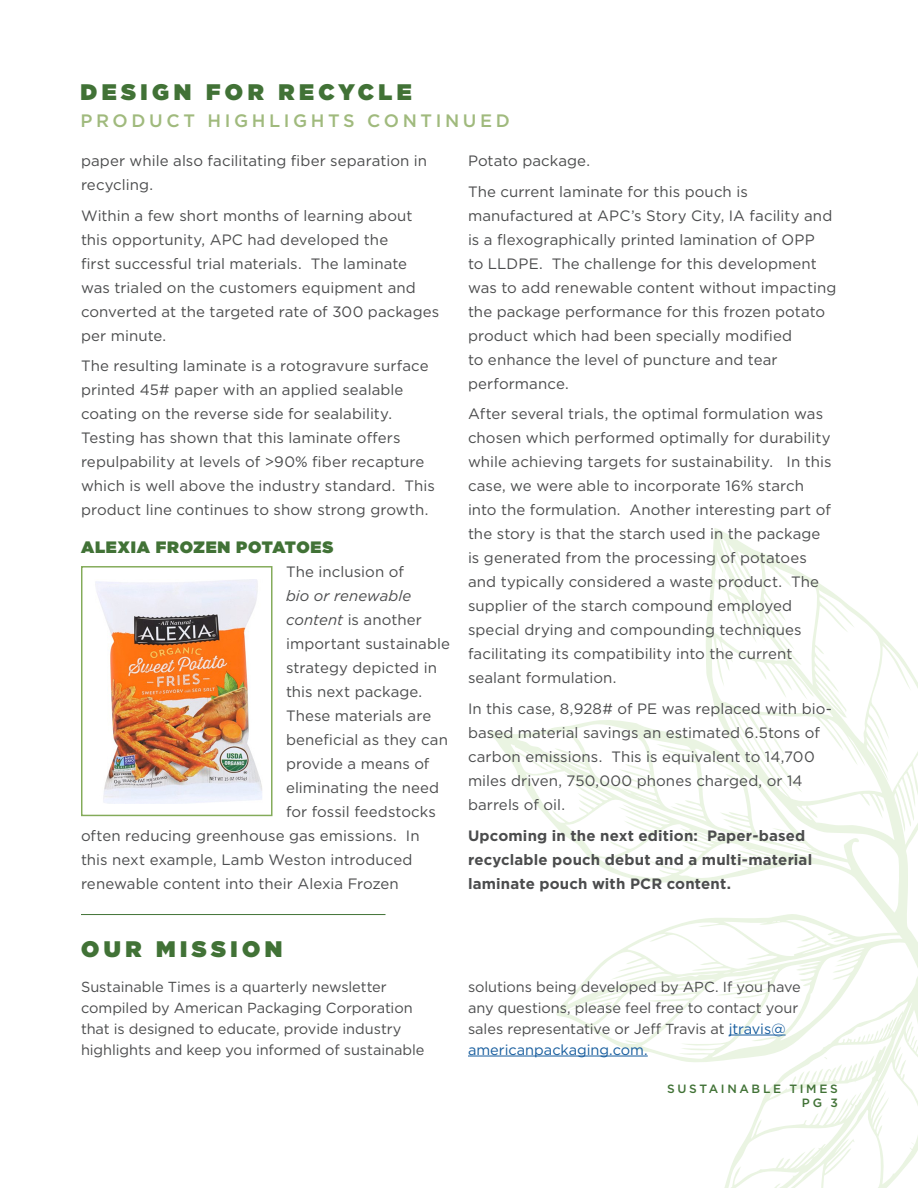
<style>
.page{position:relative;width:918px;height:1188px;background:#fff}
.page>*{position:absolute;margin:0;border:0;box-sizing:border-box;transform-origin:0 0}
._01_Heading_Grn{font:900 22.5px "Gotham";letter-spacing:.2em;color:#417236}
._02_Heading_MdGrn{font:500 18px "Gotham";letter-spacing:.2em;color:#a0ba7d}
._01_Heading_Grn-2{font:900 16.5px "Gotham";letter-spacing:.05em;color:#417236}
.BodyCopy_Gry{font:15px/24px "Gotham";letter-spacing:.005em;color:#4b4c4d}
.BodyCopy_Gry-2{font:700 15px/24px "Gotham";letter-spacing:.01em;color:#4b4c4d}
.BodyCopy_Gry-3{font:italic 15px "Gotham";letter-spacing:.005em;color:#4b4c4d}
.BodyCopy_Gry-4{font:14.55px/21px "Gotham";color:#4b4c4d}
.t1{font:500 12px/14px "Gotham";letter-spacing:.22em;color:#417236;text-align:right}
.s1{font-style:italic}
.s2{color:#175d9e}
</style>
<div class="page">
<svg style="left:487px;top:528px;width:431px;height:660px"></svg>
<hr style="left:81px;top:914px;width:305px;height:1px;background:#417236">
<hr style="left:729px;top:1035px;width:57px;height:1px;background:#175d9e">
<hr style="left:468px;top:1056px;width:180px;height:1px;background:#175d9e">
<img style="left:95px;top:579px;width:167px;height:224px">
<div style="left:81px;top:566px;width:192px;height:250px;border:1px solid #83ab59"></div>
<p class="_01_Heading_Grn" style="left:80px;top:76px;width:333px">DESIGN FOR RECYCLE</p>
<p class="_02_Heading_MdGrn" style="left:80px;top:109px;width:431px">PRODUCT HIGHLIGHTS CONTINUED</p>
<p class="BodyCopy_Gry" style="left:81px;top:148px;width:348px">paper while also facilitating fiber separation in recycling.</p>
<p class="BodyCopy_Gry" style="left:81px;top:203px;width:360px">Within a few short months of learning about this opportunity, APC had developed the<br>first successful trial materials. The laminate was trialed on the customers equipment and converted at the targeted rate of 300 packages per minute.</p>
<p class="BodyCopy_Gry" style="left:81px;top:354px;width:356px">The resulting laminate is a rotogravure surface printed 45# paper with an applied sealable coating on the reverse side for sealability.<br>Testing has shown that this laminate offers repulpability at levels of &gt;90% fiber recapture which is well above the industry standard. This product line continues to show strong growth.</p>
<p class="_01_Heading_Grn-2" style="left:81px;top:535px;width:254px">ALEXIA FROZEN POTATOES</p>
<p class="BodyCopy_Gry" style="left:286px;top:559px;width:119px">The inclusion of</p>
<p class="BodyCopy_Gry-3" style="left:286px;top:586px;width:127px">bio or renewable</p>
<p class="BodyCopy_Gry" style="left:286px;top:607px;width:137px"><span class="s1">content</span> is another</p>
<p class="BodyCopy_Gry" style="left:286px;top:631px;width:165px">important sustainable</p>
<p class="BodyCopy_Gry" style="left:286px;top:655px;width:153px">strategy depicted in</p>
<p class="BodyCopy_Gry" style="left:286px;top:679px;width:138px">this next package.</p>
<p class="BodyCopy_Gry" style="left:286px;top:703px;width:147px">These materials are</p>
<p class="BodyCopy_Gry" style="left:286px;top:727px;width:163px">beneficial as they can</p>
<p class="BodyCopy_Gry" style="left:286px;top:751px;width:145px">provide a means of</p>
<p class="BodyCopy_Gry" style="left:286px;top:775px;width:155px">eliminating the need</p>
<p class="BodyCopy_Gry" style="left:286px;top:799px;width:152px">for fossil feedstocks</p>
<p class="BodyCopy_Gry" style="left:81px;top:823px;width:340px">often reducing greenhouse gas emissions. In</p>
<p class="BodyCopy_Gry" style="left:81px;top:847px;width:333px">this next example, Lamb Weston introduced</p>
<p class="BodyCopy_Gry" style="left:81px;top:871px;width:319px">renewable content into their Alexia Frozen</p>
<p class="BodyCopy_Gry" style="left:468px;top:148px;width:124px">Potato package.</p>
<p class="BodyCopy_Gry" style="left:468px;top:179px;width:370px">The current laminate for this pouch is manufactured at APC’s Story City, IA facility and is a flexographically printed lamination of OPP<br>to LLDPE. The challenge for this development was to add renewable content without impacting the package performance for this frozen potato product which had been specially modified<br>to enhance the level of puncture and tear performance.</p>
<p class="BodyCopy_Gry" style="left:468px;top:402px;width:365px">After several trials, the optimal formulation was chosen which performed optimally for durability while achieving targets for sustainability. In this case, we were able to incorporate 16% starch into the formulation. Another interesting part of the story is that the starch used in the package is generated from the processing of potatoes and typically considered a waste product. The supplier of the starch compound employed special drying and compounding techniques facilitating its compatibility into the current sealant formulation.</p>
<p class="BodyCopy_Gry" style="left:468px;top:696px;width:365px">In this case, 8,928# of PE was replaced with bio&shy;based material savings an estimated 6.5tons of carbon emissions. This is equivalent to 14,700 miles driven, 750,000 phones charged, or 14 barrels of oil.</p>
<p class="BodyCopy_Gry-2" style="left:468px;top:823px;width:346px">Upcoming in the next edition: Paper-based recyclable pouch debut and a multi-material laminate pouch with PCR content.</p>
<p class="_01_Heading_Grn" style="left:81px;top:933px;width:203px">OUR MISSION</p>
<p class="BodyCopy_Gry-4" style="left:81px;top:976px;width:345px">Sustainable Times is a quarterly newsletter compiled by American Packaging Corporation that is designed to educate, provide industry highlights and keep you informed of sustainable</p>
<p class="BodyCopy_Gry-4" style="left:468px;top:976px;width:334px">solutions being developed by APC. If you have any questions, please feel free to contact your sales representative or Jeff Travis at <span class="s2">jtravis@ americanpackaging.com.</span></p>
<p class="t1" style="left:667px;top:1081px;width:172px">SUSTAINABLE TIMES<br>PG 3</p>
</div>
